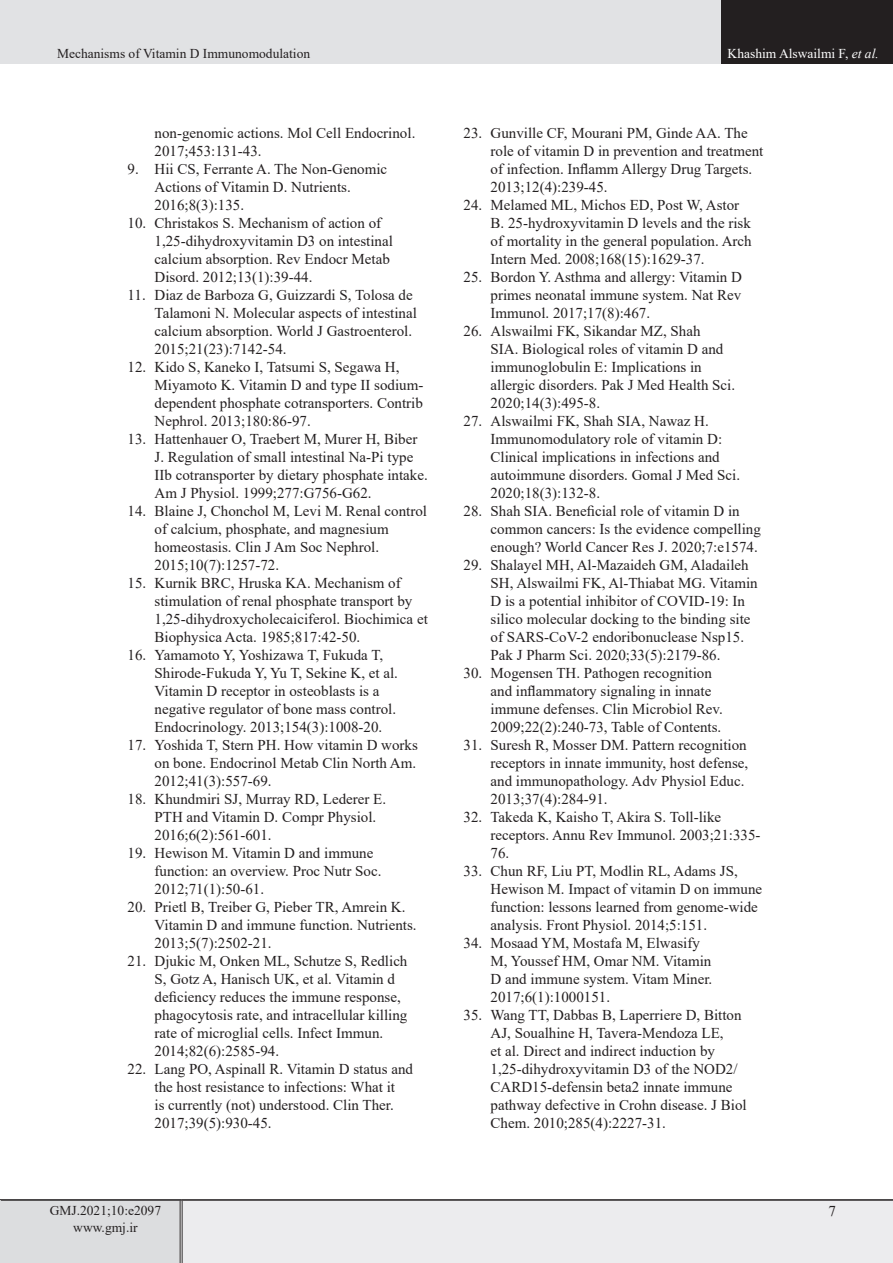
<style>
.page{position:relative;width:893px;height:1263px;background:#fff}
.page>*{position:absolute;margin:0;border:0;box-sizing:border-box;transform-origin:0 0}
.t1{font:15px/18px "Times New Roman";color:#231f20}
.eeeeeeeeeeee{font:13.5px "Times New Roman";color:#231f20}
.t2{font:13.5px "Times New Roman";color:#fff}
.s1{font-style:italic}
</style>
<div class="page">
<div style="left:0;top:1200px;width:181px;height:63px;background:#dcdddf"></div>
<div style="left:181px;top:1200px;width:712px;height:63px;background:#ececee"></div>
<hr style="left:180px;top:1201px;width:3px;height:62px;background:#fff">
<hr style="left:180px;top:1201px;width:1px;height:62px;background:#231f20">
<hr style="left:182px;top:1201px;width:1px;height:62px;background:#231f20">
<hr style="left:0;top:1199px;width:181px;height:2px;background:#231f20">
<hr style="left:181px;top:1199px;width:712px;height:2px;background:#231f20">
<div style="left:0;top:0;width:722px;height:64px;background:#e1e2e4"></div>
<div style="left:722px;top:0;width:171px;height:64px;background:#231f20"></div>
<p class="eeeeeeeeeeee" style="left:57px;top:44px;width:255px">Mechanisms of Vitamin D Immunomodulation</p>
<p class="t2" style="left:728px;top:44px;width:153px">Khashim Alswailmi F, <span class="s1">et al.</span></p>
<p class="t1" style="left:155px;top:123px;width:262px">non-genomic actions. Mol Cell Endocrinol.<br>2017;453:131-43.</p>
<p class="t1" style="left:155px;top:159px;width:234px;text-indent:-27px">9. Hii CS, Ferrante A. The Non-Genomic<br>Actions of Vitamin D. Nutrients.<br>2016;8(3):135.</p>
<p class="t1" style="left:155px;top:213px;width:240px;text-indent:-27px">10. Christakos S. Mechanism of action of 1,25-dihydroxyvitamin D3 on intestinal calcium absorption. Rev Endocr Metab Disord. 2012;13(1):39-44.</p>
<p class="t1" style="left:155px;top:285px;width:264px;text-indent:-27px">11. Diaz de Barboza G, Guizzardi S, Tolosa de Talamoni N. Molecular aspects of intestinal calcium absorption. World J Gastroenterol.<br>2015;21(23):7142-54.</p>
<p class="t1" style="left:155px;top:357px;width:270px;text-indent:-27px">12. Kido S, Kaneko I, Tatsumi S, Segawa H, Miyamoto K. Vitamin D and type II sodium&shy;dependent phosphate cotransporters. Contrib Nephrol. 2013;180:86-97.</p>
<p class="t1" style="left:155px;top:429px;width:275px;text-indent:-27px">13. Hattenhauer O, Traebert M, Murer H, Biber J. Regulation of small intestinal Na-Pi type IIb cotransporter by dietary phosphate intake.<br>Am J Physiol. 1999;277:G756-G62.</p>
<p class="t1" style="left:155px;top:501px;width:274px;text-indent:-27px">14. Blaine J, Chonchol M, Levi M. Renal control of calcium, phosphate, and magnesium homeostasis. Clin J Am Soc Nephrol.<br>2015;10(7):1257-72.</p>
<p class="t1" style="left:155px;top:573px;width:275px;text-indent:-27px">15. Kurnik BRC, Hruska KA. Mechanism of stimulation of renal phosphate transport by 1,25-dihydroxycholecaiciferol. Biochimica et Biophysica Acta. 1985;817:42-50.</p>
<p class="t1" style="left:155px;top:645px;width:245px;text-indent:-27px">16. Yamamoto Y, Yoshizawa T, Fukuda T, Shirode-Fukuda Y, Yu T, Sekine K, et al.<br>Vitamin D receptor in osteoblasts is a negative regulator of bone mass control.<br>Endocrinology. 2013;154(3):1008-20.</p>
<p class="t1" style="left:155px;top:735px;width:265px;text-align:justify;text-indent:-27px">17. Yoshida T, Stern PH. How vitamin D works on bone. Endocrinol Metab Clin North Am.<br>2012;41(3):557-69.</p>
<p class="t1" style="left:155px;top:789px;width:233px;text-indent:-27px">18. Khundmiri SJ, Murray RD, Lederer E.<br>PTH and Vitamin D. Compr Physiol.<br>2016;6(2):561-601.</p>
<p class="t1" style="left:155px;top:843px;width:228px;text-indent:-27px">19. Hewison M. Vitamin D and immune function: an overview. Proc Nutr Soc.<br>2012;71(1):50-61.</p>
<p class="t1" style="left:155px;top:897px;width:264px;text-indent:-27px">20. Prietl B, Treiber G, Pieber TR, Amrein K.<br>Vitamin D and immune function. Nutrients.<br>2013;5(7):2502-21.</p>
<p class="t1" style="left:155px;top:951px;width:254px;text-indent:-27px">21. Djukic M, Onken ML, Schutze S, Redlich S, Gotz A, Hanisch UK, et al. Vitamin d deficiency reduces the immune response, phagocytosis rate, and intracellular killing rate of microglial cells. Infect Immun.<br>2014;82(6):2585-94.</p>
<p class="t1" style="left:155px;top:1059px;width:260px;text-indent:-27px">22. Lang PO, Aspinall R. Vitamin D status and the host resistance to infections: What it<br>is currently (not) understood. Clin Ther.<br>2017;39(5):930-45.</p>
<p class="eeeeeeeeeeee" style="left:50px;top:1201px;width:113px">GMJ.2021;10:e2097</p>
<p class="eeeeeeeeeeee" style="left:73px;top:1217px;width:66px">www.gmj.ir</p>
<p class="t1" style="left:490px;top:123px;width:274px;text-indent:-27px">23. Gunville CF, Mourani PM, Ginde AA. The role of vitamin D in prevention and treatment of infection. Inflamm Allergy Drug Targets.<br>2013;12(4):239-45.</p>
<p class="t1" style="left:490px;top:195px;width:263px;text-indent:-27px">24. Melamed ML, Michos ED, Post W, Astor B. 25-hydroxyvitamin D levels and the risk of mortality in the general population. Arch Intern Med. 2008;168(15):1629-37.</p>
<p class="t1" style="left:490px;top:267px;width:253px;text-align:justify;text-indent:-27px">25. Bordon Y. Asthma and allergy: Vitamin D primes neonatal immune system. Nat Rev Immunol. 2017;17(8):467.</p>
<p class="t1" style="left:490px;top:321px;width:246px;text-indent:-27px">26. Alswailmi FK, Sikandar MZ, Shah<br>SIA. Biological roles of vitamin D and immunoglobulin E: Implications in allergic disorders. Pak J Med Health Sci.<br>2020;14(3):495-8.</p>
<p class="t1" style="left:490px;top:411px;width:251px;text-indent:-27px">27. Alswailmi FK, Shah SIA, Nawaz H.<br>Immunomodulatory role of vitamin D:<br>Clinical implications in infections and autoimmune disorders. Gomal J Med Sci.<br>2020;18(3):132-8.</p>
<p class="t1" style="left:490px;top:501px;width:272px;text-indent:-27px">28. Shah SIA. Beneficial role of vitamin D in common cancers: Is the evidence compelling enough? World Cancer Res J. 2020;7:e1574.</p>
<p class="t1" style="left:490px;top:555px;width:269px;text-indent:-27px">29. Shalayel MH, Al-Mazaideh GM, Aladaileh SH, Alswailmi FK, Al-Thiabat MG. Vitamin D is a potential inhibitor of COVID-19: In silico molecular docking to the binding site of SARS-CoV-2 endoribonuclease Nsp15.<br>Pak J Pharm Sci. 2020;33(5):2179-86.</p>
<p class="t1" style="left:490px;top:663px;width:234px;text-indent:-27px">30. Mogensen TH. Pathogen recognition and inflammatory signaling in innate immune defenses. Clin Microbiol Rev.<br>2009;22(2):240-73, Table of Contents.</p>
<p class="t1" style="left:490px;top:735px;width:259px;text-indent:-27px">31. Suresh R, Mosser DM. Pattern recognition receptors in innate immunity, host defense, and immunopathology. Adv Physiol Educ.<br>2013;37(4):284-91.</p>
<p class="t1" style="left:490px;top:807px;width:271px;text-indent:-27px">32. Takeda K, Kaisho T, Akira S. Toll-like receptors. Annu Rev Immunol. 2003;21:335-<br>76.</p>
<p class="t1" style="left:490px;top:861px;width:273px;text-indent:-27px">33. Chun RF, Liu PT, Modlin RL, Adams JS, Hewison M. Impact of vitamin D on immune function: lessons learned from genome-wide analysis. Front Physiol. 2014;5:151.</p>
<p class="t1" style="left:490px;top:933px;width:223px;text-indent:-27px">34. Mosaad YM, Mostafa M, Elwasify<br>M, Youssef HM, Omar NM. Vitamin<br>D and immune system. Vitam Miner.<br>2017;6(1):1000151.</p>
<p class="t1" style="left:490px;top:1005px;width:258px;text-indent:-27px">35. Wang TT, Dabbas B, Laperriere D, Bitton AJ, Soualhine H, Tavera-Mendoza LE,<br>et al. Direct and indirect induction by 1,25-dihydroxyvitamin D3 of the NOD2/ CARD15-defensin beta2 innate immune pathway defective in Crohn disease. J Biol Chem. 2010;285(4):2227-31.</p>
<p class="t1" style="left:828px;top:1202px;width:9px">7</p>
</div>
